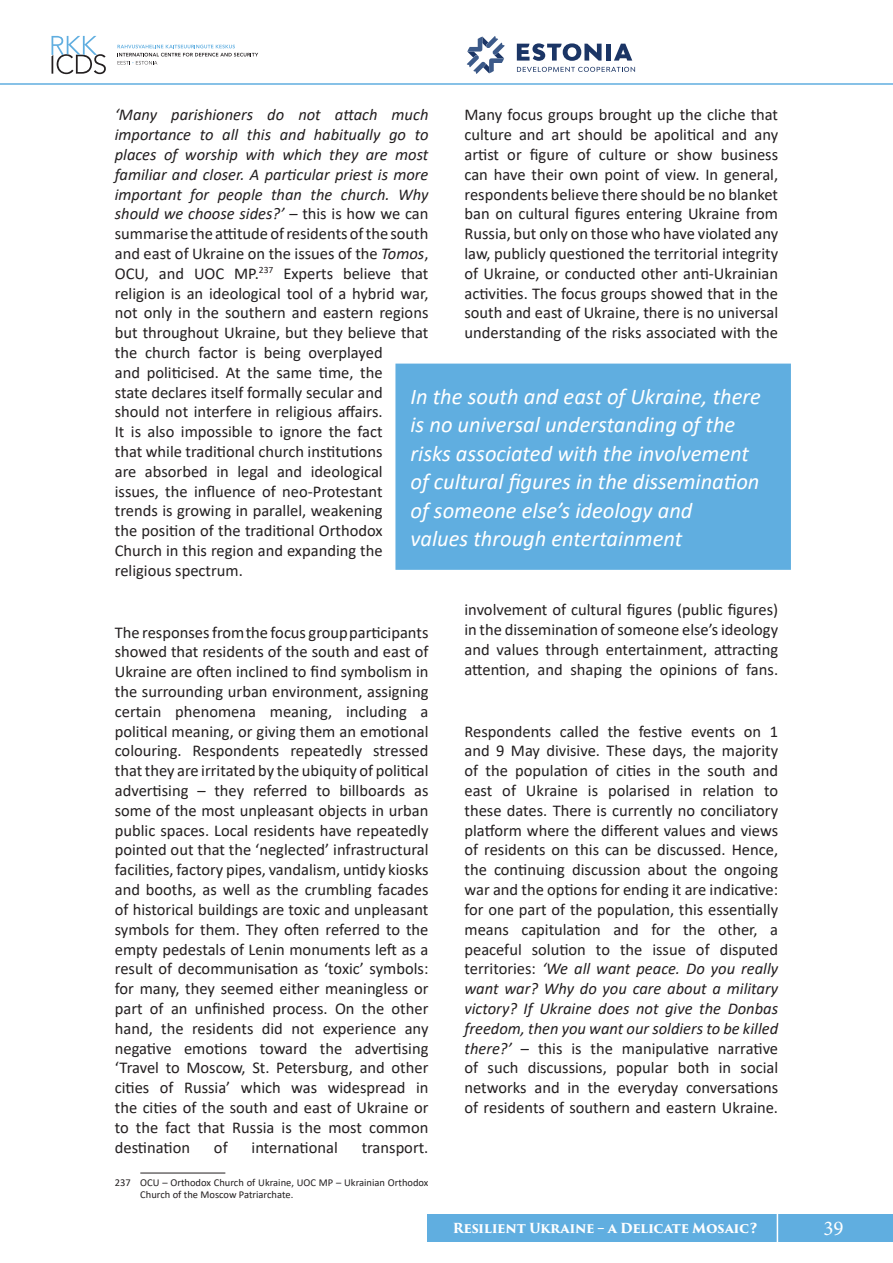
<style>
.page{position:relative;width:893px;height:1263px;background:#fff}
.page>*{position:absolute;margin:0;border:0;box-sizing:border-box;transform-origin:0 0}
.bbox{font:italic 22.5px/28.5px "Calibri";color:#fff}
.t1{font:21px "Minion Pro";color:#fff}
.t2{font:16.5px/19.8px "Calibri";color:#231f20;text-align:justify}
.t3{font:700 13.5px "Trajan Pro 3";letter-spacing:-.03em;color:#fff}
.FOOTnote{font:10.5px/12.6px "Calibri";color:#231f20}
.s1{font-style:italic}
</style>
<div class="page">
<hr style="left:140px;top:1173px;width:85px;height:1px;background:#231f20">
<hr style="left:0;top:83px;width:893px;height:2px;background:#60aee0">
<svg style="left:52px;top:36px;width:54px;height:38px"></svg>
<svg style="left:117px;top:45px;width:141px;height:20px"></svg>
<svg style="left:467px;top:36px;width:38px;height:38px"></svg>
<div style="left:606px;top:44px;width:5px;height:17px;background:#1b3565"></div>
<svg style="left:614px;top:44px;width:18px;height:17px"></svg>
<svg style="left:517px;top:43px;width:85px;height:18px"></svg>
<svg style="left:517px;top:67px;width:118px;height:5px"></svg>
<div style="left:428px;top:1214px;width:465px;height:28px;background:#60aee0"></div>
<hr style="left:777px;top:1194px;width:1px;height:69px;background:#fff">
<div style="left:403px;top:371px;width:380px;height:191px;background:#60aee0"></div>
<div style="left:395px;top:364px;width:396px;height:206px;border:15px solid #60aee0"></div>
<p class="t2" style="left:115px;top:105px;width:315px;text-align:left"><span class="s1">‘Many parishioners do not attach much importance to all this and habitually go to places of worship with which they are most familiar and closer. A particular priest is more important for people than the church. Why should we choose sides?’</span> – this is how we can summarise the attitude of residents of the south and east of Ukraine on the issues of the <span class="s1">Tomos</span>, OCU, and UOC MP.<sup>237</sup> Experts believe that religion is an ideological tool of a hybrid war, not only in the southern and eastern regions but throughout Ukraine, but they believe that the church factor is being overplayed<br>and politicised. At the same time, the<br>state declares itself formally secular and should not interfere in religious affairs.<br>It is also impossible to ignore the fact<br>that while traditional church institutions<br>are absorbed in legal and ideological issues, the influence of neo-Protestant trends is growing in parallel, weakening<br>the position of the traditional Orthodox Church in this region and expanding the religious spectrum.</p>
<p class="t2" style="left:464px;top:105px;width:315px">Many focus groups brought up the cliche that culture and art should be apolitical and any artist or figure of culture or show business can have their own point of view. In general, respondents believe there should be no blanket ban on cultural figures entering Ukraine from Russia, but only on those who have violated any law, publicly questioned the territorial integrity of Ukraine, or conducted other anti-Ukrainian activities. The focus groups showed that in the south and east of Ukraine, there is no universal understanding of the risks associated with the</p>
<p class="bbox" style="left:410px;top:381px;width:352px">In the south and east of Ukraine, there is no universal understanding of the risks associated with the involvement of cultural figures in the dissemination of someone else’s ideology and<br>values through entertainment</p>
<p class="t2" style="left:115px;top:622px;width:315px">The responses from the focus group participants showed that residents of the south and east of Ukraine are often inclined to find symbolism in the surrounding urban environment, assigning certain phenomena meaning, including a political meaning, or giving them an emotional colouring. Respondents repeatedly stressed that they are irritated by the ubiquity of political advertising – they referred to billboards as some of the most unpleasant objects in urban public spaces. Local residents have repeatedly pointed out that the ‘neglected’ infrastructural facilities, factory pipes, vandalism, untidy kiosks and booths, as well as the crumbling facades of historical buildings are toxic and unpleasant symbols for them. They often referred to the empty pedestals of Lenin monuments left as a result of decommunisation as ‘toxic’ symbols: for many, they seemed either meaningless or part of an unfinished process. On the other hand, the residents did not experience any negative emotions toward the advertising ‘Travel to Moscow, St. Petersburg, and other cities of Russia’ which was widespread in the cities of the south and east of Ukraine or to the fact that Russia is the most common destination</p>
<p class="t2" style="left:214px;top:1137px;width:15px">of</p>
<p class="t2" style="left:252px;top:1137px;width:88px">international</p>
<p class="t2" style="left:362px;top:1137px;width:68px">transport.</p>
<p class="FOOTnote" style="left:140px;top:1175px;width:290px;text-indent:-26px">237 OCU – Orthodox Church of Ukraine, UOC MP – Ukrainian Orthodox<br>Church of the Moscow Patriarchate.</p>
<p class="t2" style="left:464px;top:600px;width:315px">involvement of cultural figures (public figures) in the dissemination of someone else’s ideology and values through entertainment, attracting attention, and shaping the opinions of fans.</p>
<p class="t2" style="left:464px;top:721px;width:315px">Respondents called the festive events on 1 and 9 May divisive. These days, the majority of the population of cities in the south and east of Ukraine is polarised in relation to these dates. There is currently no conciliatory platform where the different values and views of residents on this can be discussed. Hence, the continuing discussion about the ongoing war and the options for ending it are indicative: for one part of the population, this essentially means capitulation and for the other, a peaceful solution to the issue of disputed territories: <span class="s1">‘We all want peace. Do you really want war? Why do you care about a military victory? If Ukraine does not give the Donbas freedom, then you want our soldiers to be killed there?’</span> – this is the manipulative narrative of such discussions, popular both in social networks and in the everyday conversations of residents of southern and eastern Ukraine.</p>
<p class="t3" style="left:453px;top:1218px;width:306px">Resilient Ukraine – a Delicate Mosaic?</p>
<p class="t1" style="left:823px;top:1214px;width:22px">39</p>
</div>
